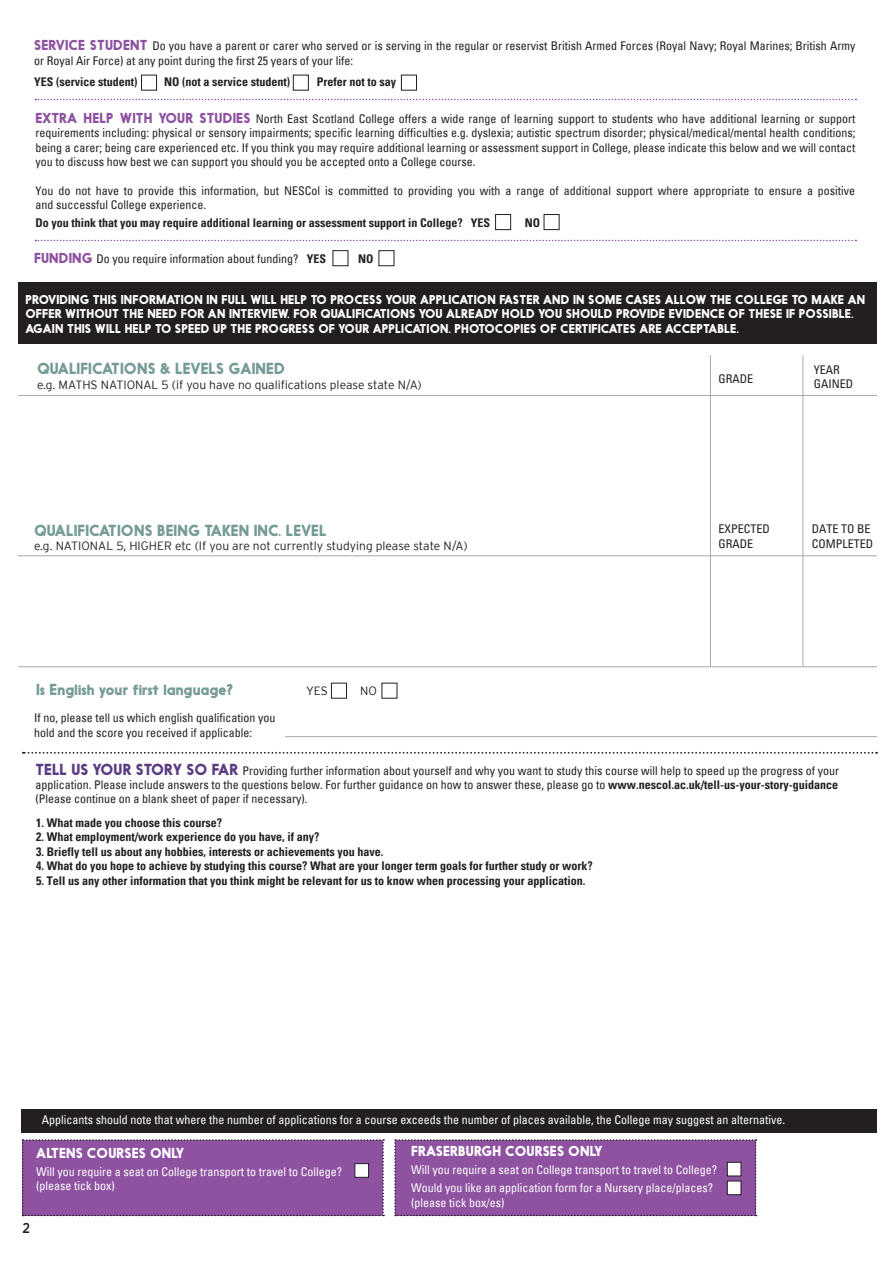
<style>
.page{position:relative;width:893px;height:1263px;background:#fff}
.page>*{position:absolute;margin:0;border:0;box-sizing:border-box;transform-origin:0 0}
.t1{font:15px "Nanami Bld";color:#769b96}
.t2{font:13.5px "Nanami Bld";color:#fff}
.t3{font:13.5px "Nanami";color:#231f20}
.t4{font:condensed 12px/14.4px "Univers";color:#231f20}
.t5{font:700 condensed 12px "Univers";color:#231f20}
.t6{font:condensed 12px/14.4px "Univers";color:#fff}
.t7{font:12px/14.4px "Nanami Bld";color:#fff}
.t8{font:300 12px "Interstate";color:#231f20}
.s1{font-family:"Nanami Bld";font-stretch:normal;font-size:13.5px;color:#8e52a1}
.s2{font-weight:700}
.s3{font-family:"Nanami Bld";font-stretch:normal;font-size:15px;color:#5a3d81}
</style>
<div class="page">
<hr style="left:18px;top:555px;width:859px;height:1px;background:#a8a9ad">
<hr style="left:802px;top:355px;width:1px;height:311px;background:#a8a9ad">
<hr style="left:710px;top:355px;width:1px;height:311px;background:#a8a9ad">
<hr style="left:18px;top:395px;width:859px;height:1px;background:#a8a9ad">
<hr style="left:18px;top:666px;width:859px;height:1px;background:#a8a9ad">
<svg style="left:23px;top:752px;width:854px;height:2px"></svg>
<div style="left:18px;top:282px;width:859px;height:62px;background:#231f20"></div>
<div style="left:22px;top:1108px;width:855px;height:24px;background:#231f20"></div>
<hr style="left:285px;top:736px;width:592px;height:1px;background:#a8a9ad">
<div style="left:331px;top:683px;width:16px;height:15px;border:1px solid #231f20"></div>
<div style="left:22px;top:1139px;width:362px;height:77px;background:#8e52a1"></div>
<div style="left:355px;top:1163px;width:14px;height:14px;background:#fff;border:1px solid #231f20"></div>
<div style="left:394px;top:1139px;width:363px;height:77px;background:#8e52a1"></div>
<div style="left:727px;top:1162px;width:14px;height:14px;background:#fff;border:1px solid #231f20"></div>
<div style="left:727px;top:1181px;width:14px;height:14px;background:#fff;border:1px solid #231f20"></div>
<div style="left:333px;top:250px;width:15px;height:16px;border:1px solid #231f20"></div>
<div style="left:379px;top:250px;width:15px;height:16px;border:1px solid #231f20"></div>
<div style="left:544px;top:214px;width:15px;height:16px;border:1px solid #231f20"></div>
<div style="left:495px;top:214px;width:16px;height:16px;border:1px solid #231f20"></div>
<div style="left:141px;top:75px;width:16px;height:16px;border:1px solid #231f20"></div>
<div style="left:293px;top:75px;width:16px;height:16px;border:1px solid #231f20"></div>
<div style="left:401px;top:75px;width:16px;height:16px;border:1px solid #231f20"></div>
<svg style="left:35px;top:99px;width:821px;height:1px"></svg>
<svg style="left:35px;top:240px;width:821px;height:1px"></svg>
<p class="t4" style="left:34px;top:38px;width:823px"><span class="s1">SERVICE STUDENT</span> Do you have a parent or carer who served or is serving in the regular or reservist British Armed Forces (Royal Navy; Royal Marines; British Army or Royal Air Force) at any point during the first 25 years of your life:</p>
<p class="t5" style="left:34px;top:75px;width:105px">YES (service student)</p>
<p class="t5" style="left:164px;top:75px;width:127px">NO (not a service student)</p>
<p class="t5" style="left:317px;top:75px;width:81px">Prefer not to say</p>
<p class="t4" style="left:35px;top:111px;width:821px;text-align:justify"><span class="s1">EXTRA HELP WITH YOUR STUDIES</span> North East Scotland College offers a wide range of learning support to students who have additional learning or support requirements including: physical or sensory impairments; specific learning difficulties e.g. dyslexia; autistic spectrum disorder; physical/medical/mental health conditions; being a carer; being care experienced etc. If you think you may require additional learning or assessment support in College, please indicate this below and we will contact you to discuss how best we can support you should you be accepted onto a College course.</p>
<p class="t4" style="left:35px;top:183px;width:821px">You do not have to provide this information, but NESCol is committed to providing you with a range of additional support where appropriate to ensure a positive and successful College experience.</p>
<p class="t5" style="left:35px;top:215px;width:456px">Do you think that you may require additional learning or assessment support in College? YES</p>
<p class="t5" style="left:525px;top:215px;width:17px">NO</p>
<p class="t4" style="left:34px;top:251px;width:294px"><span class="s1">FUNDING</span> Do you require information about funding? <span class="s2">YES</span></p>
<p class="t5" style="left:358px;top:251px;width:17px">NO</p>
<p class="t7" style="left:25px;top:292px;width:841px">PROVIDING THIS INFORMATION IN FULL WILL HELP TO PROCESS YOUR APPLICATION FASTER AND IN SOME CASES ALLOW THE COLLEGE TO MAKE AN<br>OFFER WITHOUT THE NEED FOR AN INTERVIEW. FOR QUALIFICATIONS YOU ALREADY HOLD YOU SHOULD PROVIDE EVIDENCE OF THESE IF POSSIBLE.<br>AGAIN THIS WILL HELP TO SPEED UP THE PROGRESS OF YOUR APPLICATION. PHOTOCOPIES OF CERTIFICATES ARE ACCEPTABLE.</p>
<p class="t1" style="left:37px;top:359px;width:250px">QUALIFICATIONS &amp; LEVELS GAINED</p>
<p class="t8" style="left:37px;top:378px;width:386px">e.g. MATHS NATIONAL 5 (if you have no qualifications please state N/A)</p>
<p class="t1" style="left:34px;top:521px;width:294px">QUALIFICATIONS BEING TAKEN INC. LEVEL</p>
<p class="t8" style="left:34px;top:539px;width:435px">e.g. NATIONAL 5, HIGHER etc (If you are not currently studying please state N/A)</p>
<p class="t1" style="left:36px;top:680px;width:199px">Is English your first language?</p>
<p class="t8" style="left:306px;top:684px;width:23px">YES</p>
<p class="t8" style="left:360px;top:684px;width:18px">NO</p>
<p class="t4" style="left:34px;top:710px;width:243px">If no, please tell us which english qualification you hold and the score you received if applicable:</p>
<p class="t4" style="left:719px;top:371px;width:36px">GRADE</p>
<p class="t4" style="left:814px;top:362px;width:41px">YEAR<br>GAINED</p>
<p class="t4" style="left:719px;top:521px;width:53px">EXPECTED<br>GRADE</p>
<p class="t4" style="left:812px;top:521px;width:63px">DATE TO BE<br>COMPLETED</p>
<p class="t4" style="left:35px;top:763px;width:805px;text-align:justify"><span class="s3">TELL US YOUR STORY SO FAR</span> Providing further information about yourself and why you want to study this course will help to speed up the progress of your application. Please include answers to the questions below. For further guidance on how to answer these, please go to <span class="s2">www.nescol.ac.uk/tell-us-your-story-guidance </span>(Please continue on a blank sheet of paper if necessary).</p>
<p class="t5" style="left:36px;top:815px;width:187px">1. What made you choose this course?</p>
<p class="t5" style="left:36px;top:830px;width:285px">2. What employment/work experience do you have, if any?</p>
<p class="t5" style="left:36px;top:844px;width:349px">3. Briefly tell us about any hobbies, interests or achievements you have.</p>
<p class="t5" style="left:36px;top:858px;width:558px">4. What do you hope to achieve by studying this course? What are your longer term goals for further study or work?</p>
<p class="t5" style="left:36px;top:873px;width:551px">5. Tell us any other information that you think might be relevant for us to know when processing your application.</p>
<p class="t6" style="left:42px;top:1112px;width:745px">Applicants should note that where the number of applications for a course exceeds the number of places available, the College may suggest an alternative.</p>
<p class="t2" style="left:36px;top:1144px;width:149px">ALTENS COURSES ONLY</p>
<p class="t6" style="left:36px;top:1164px;width:307px">Will you require a seat on College transport to travel to College? (please tick box)</p>
<p class="t3" style="left:22px;top:1220px;width:10px">2</p>
<p class="t2" style="left:411px;top:1143px;width:193px">FRASERBURGH COURSES ONLY</p>
<p class="t6" style="left:411px;top:1160px;width:307px;line-height:18px">Will you require a seat on College transport to travel to College?<br>Would you like an application form for a Nursery place/places?</p>
<p class="t6" style="left:411px;top:1195px;width:95px">(please tick box/es)</p>
</div>
